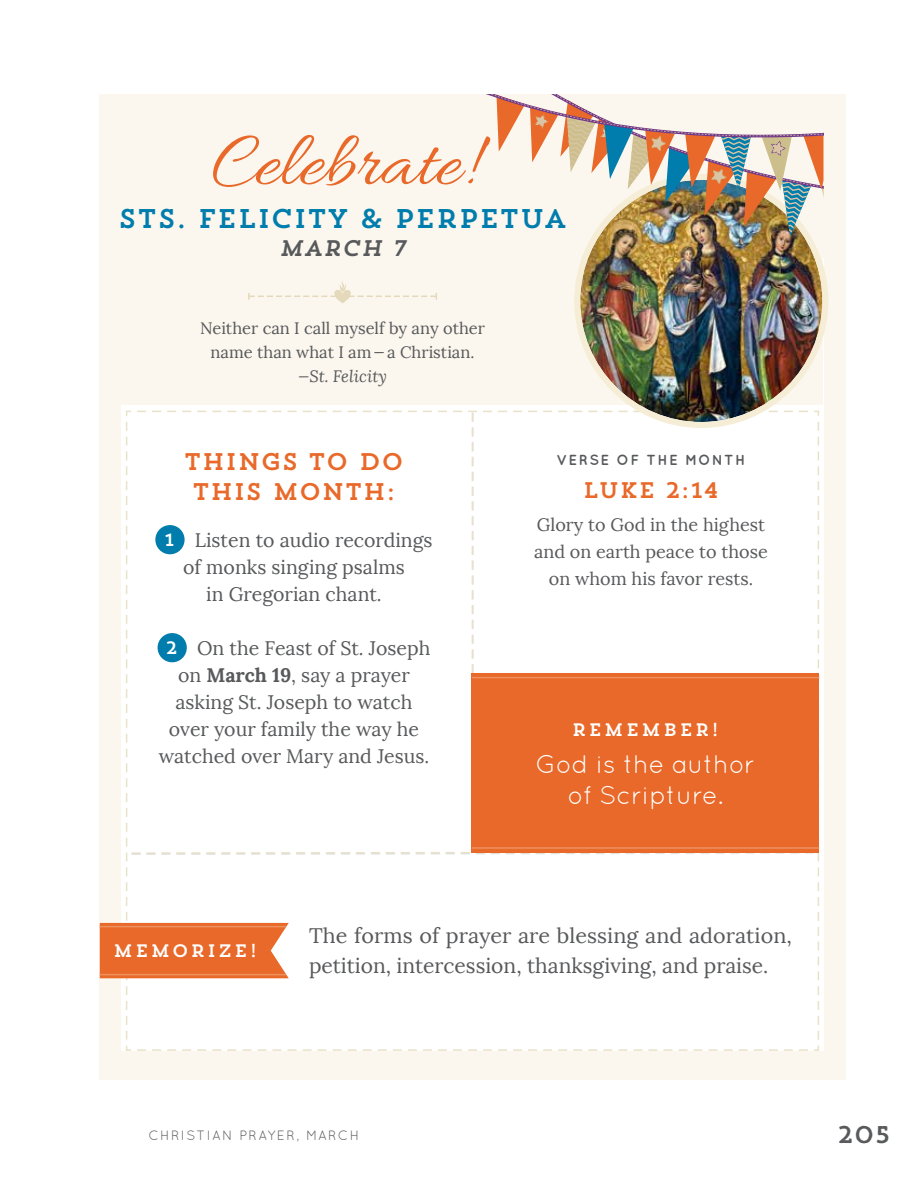
<style>
.page{position:relative;width:918px;height:1188px;background:#fff}
.page>*{position:absolute;margin:0;border:0;box-sizing:border-box;transform-origin:0 0}
.t1{font:79.95px "Allura";color:#e86929}
.t2{font:27px "Trend Slab One";color:#007dad}
.t3{font:25.5px/30.6px "Quicksand";color:#fff;text-align:center}
.t4{font:24px/30px "Trend Slab One";color:#e86929;text-align:center}
.t5{font:24px "Trend HM Slab One";color:#58595b}
.t6{font:22.5px "Trend Slab One";color:#e86929}
.t7{font:italic 22.5px "Trend Slab One";color:#58595b}
.t8{font:21px/30px "Lora";color:#58595b}
.t9{font:19.5px/27px "Lora";color:#58595b;text-align:center}
.t10{font:18px/27px "Lora";color:#58595b;text-align:center}
.t11{font:18px "Trend Slab One";letter-spacing:.1em;color:#fff}
.t12{font:16.5px/24px "Lora";color:#58595b;text-align:center}
.t13{font:italic 16.5px "Lora";color:#58595b}
.t14{font:700 14.55px "Quicksand";letter-spacing:.1em;color:#58595b}
.t15{font:13.5px "Quicksand";letter-spacing:.1em;color:#58595b}
.s1{font-family:"Trend Slab One";font-size:17.85px;color:#fff}
.s2{font-weight:700}
</style>
<div class="page">
<div style="left:99px;top:94px;width:747px;height:986px;background:#fbf7ee"></div>
<svg style="left:248px;top:281px;width:189px;height:22px"></svg>
<svg style="left:100px;top:411px;width:719px;height:632px;background:#fdfaf8"></svg>
<hr style="left:100px;top:926px;width:186px;height:1px;background:#ee915f">
<hr style="left:100px;top:974px;width:186px;height:1px;background:#ee915f">
<div style="left:472px;top:673px;width:347px;height:179px;background:#e86929"></div>
<img style="left:580px;top:180px;width:242px;height:242px;border-radius:121px">
<hr style="left:472px;top:677px;width:347px;height:1px;background:#ee915f">
<hr style="left:472px;top:847px;width:347px;height:2px;background:#ee915f">
<img style="left:486px;top:94px;width:338px;height:142px">
<h1 class="t1" style="left:211px;top:118px;width:264px">Celebrate!</h1>
<h2 class="t2" style="left:118px;top:201px;width:450px">STS. FELICITY &amp; PERPETUA</h2>
<p class="t7" style="left:279px;top:234px;width:129px">MARCH 7</p>
<p class="t12" style="left:200px;top:317px;width:287px">Neither can I call myself by any other name than what I am—a Christian.</p>
<p class="t13" style="left:298px;top:366px;width:90px">—St. Felicity</p>
<p class="t4" style="left:184px;top:446px;width:222px">THINGS TO DO<br>THIS MONTH:</p>
<p class="t9" style="left:164px;top:527px;width:270px"><span class="s1">1</span> Listen to audio recordings of monks singing psalms<br>in Gregorian chant.</p>
<p class="t9" style="left:159px;top:635px;width:273px"><span class="s1">2</span> On the Feast of St. Joseph on <span class="s2">March 19</span>, say a prayer asking St. Joseph to watch over your family the way he watched over Mary and Jesus.</p>
<p class="t14" style="left:556px;top:452px;width:191px">VERSE OF THE MONTH</p>
<p class="t6" style="left:583px;top:475px;width:138px">LUKE 2:14</p>
<p class="t10" style="left:534px;top:512px;width:235px">Glory to God in the highest and on earth peace to those on whom his favor rests.</p>
<p class="t11" style="left:572px;top:718px;width:149px">REMEMBER!</p>
<h3 class="t3" style="left:535px;top:748px;width:221px">God is the author of Scripture.</h3>
<p class="t11" style="left:113px;top:940px;width:146px">MEMORIZE!</p>
<p class="t8" style="left:309px;top:921px;width:484px">The forms of prayer are blessing and adoration, petition, intercession, thanksgiving, and praise.</p>
<p class="t15" style="left:148px;top:1128px;width:212px">CHRISTIAN PRAYER, MARCH</p>
<p class="t5" style="left:837px;top:1119px;width:55px">205</p>
</div>
